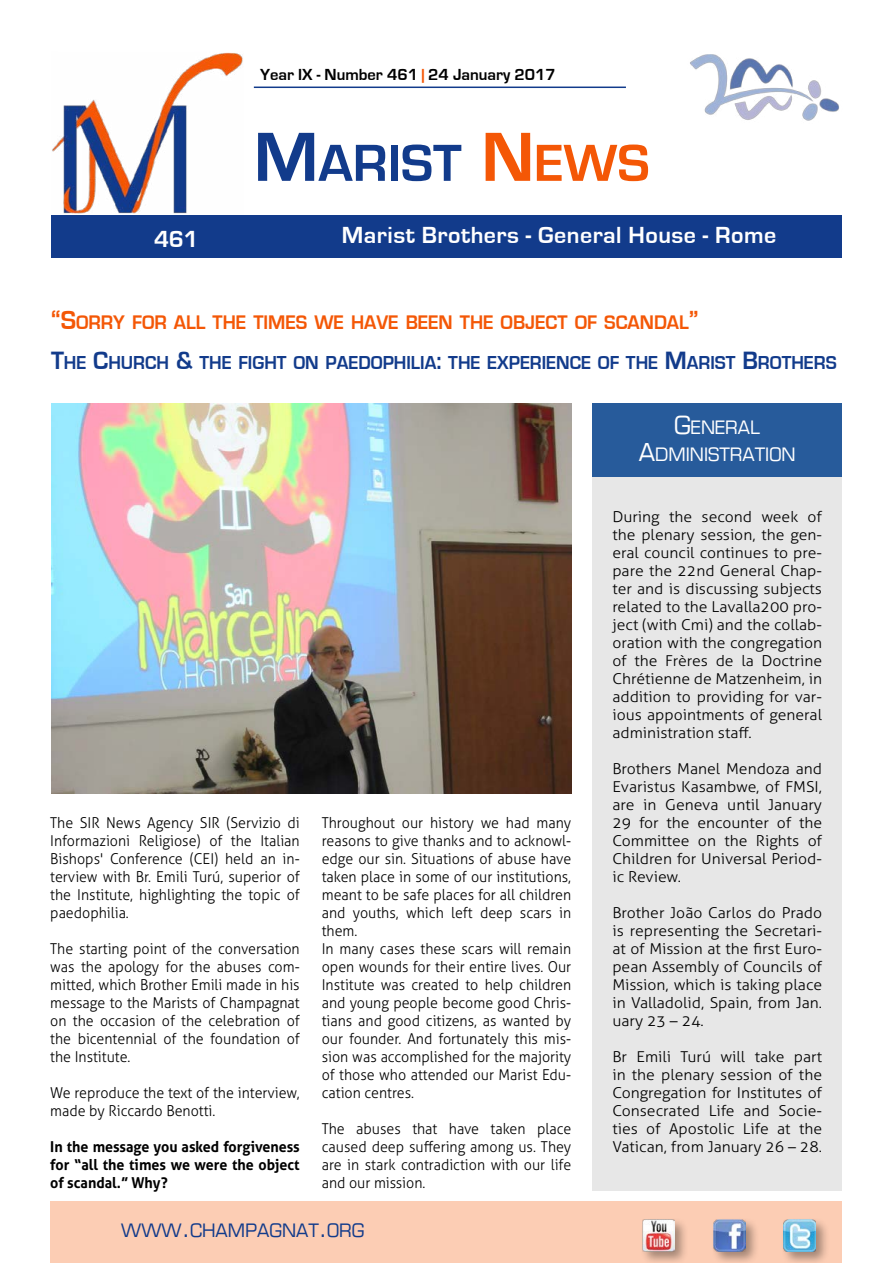
<style>
.page{position:relative;width:893px;height:1263px;background:#fff}
.page>*{position:absolute;margin:0;border:0;box-sizing:border-box;transform-origin:0 0}
.t1{font:700 54px "Eurostile";color:#123b8b}
.t2{font:700 24px "Eurostile";letter-spacing:.02em;color:#fff}
.t3{font:700 20.25px "Eurostile";color:#f45706;scale:.95 1}
.t4{font:700 19.35px "Eurostile";color:#123b8b;scale:.95 1}
.t5{font:18px/27px "Eurostile";color:#fff;text-align:center}
.t6{font:18px "Eurostile";color:#123b8b}
.t7{font:700 16.5px "Eurostile";color:#000}
.t8{font:300 15px/18px "Aller";color:#000;text-align:justify;scale:.95 1}
.t9{font:300 15px/18px "Aller";color:#000;text-align:justify;scale:1.05 1}
.t10{font:700 15px/18px "Aller";color:#000;text-align:justify;scale:.95 1}
.s1{color:#f45706}
.s2{font-size:72px}
.s3{font-size:72px;color:#f45706}
.s4{font-size:27px}
.s5{font-size:25.8px}
.s6{font-size:24px}
</style>
<div class="page">
<div style="left:51px;top:215px;width:791px;height:43px;background:#123b8b"></div>
<div style="left:50px;top:1201px;width:792px;height:62px;background:#fccdb4"></div>
<div style="left:710px;top:1216px;width:49px;height:47px;background:#000;opacity:.35"></div>
<img style="left:713px;top:1219px;width:32px;height:32px">
<div style="left:781px;top:1216px;width:49px;height:47px;background:#000;opacity:.35"></div>
<img style="left:784px;top:1219px;width:32px;height:32px">
<hr style="left:254px;top:87px;width:372px;height:1px;background:#123b8b">
<div style="left:640px;top:1216px;width:48px;height:47px;background:#000;opacity:.35"></div>
<img style="left:642px;top:1219px;width:33px;height:32px">
<img style="left:52px;top:52px;width:191px;height:162px">
<img style="left:690px;top:54px;width:149px;height:67px">
<div style="left:592px;top:404px;width:250px;height:787px;background:#e7e7e7"></div>
<div style="left:592px;top:404px;width:250px;height:73px;background:#275b9b"></div>
<img style="left:51px;top:404px;width:520px;height:390px">
<p class="t7" style="left:260px;top:66px;width:297px">Year IX - Number 461 <span class="s1">|</span> 24 January 2017</p>
<h1 class="t1" style="left:254px;top:134px;width:397px"><span class="s2">M</span>ARIST <span class="s3">N</span><span class="s1">EWS</span></h1>
<h2 class="t2" style="left:154px;top:226px;width:46px">461</h2>
<h2 class="t2" style="left:342px;top:222px;width:436px">Marist Brothers - General House - Rome</h2>
<h3 class="t3" style="left:51px;top:311px;width:683px"><span class="s4">“S</span>ORRY FOR ALL THE TIMES WE HAVE BEEN THE OBJECT OF SCANDAL<span class="s4">”</span></h3>
<p class="t4" style="left:51px;top:352px;width:829px"><span class="s5">T</span>HE <span class="s5">C</span>HURCH <span class="s5">&amp;</span> THE FIGHT ON PAEDOPHILIA<span class="s5">:</span> THE EXPERIENCE OF THE <span class="s5">M</span>ARIST <span class="s5">B</span>ROTHERS</p>
<p class="t8" style="left:50px;top:814px;width:264px">The SIR News Agency SIR (Servizio di Informazioni Religiose) of the Italian Bishops' Conference (CEI) held an in&shy;terview with Br. Emili Turú, superior of the Institute, highlighting the topic of paedophilia.</p>
<p class="t8" style="left:50px;top:940px;width:264px">The starting point of the conversation was the apology for the abuses com&shy;mitted, which Brother Emili made in his message to the Marists of Champagnat on the occasion of the celebration of the bicentennial of the foundation of the Institute.</p>
<p class="t8" style="left:50px;top:1084px;width:264px">We reproduce the text of the interview, made by Riccardo Benotti.</p>
<p class="t10" style="left:50px;top:1138px;width:264px">In the message you asked forgiveness for “all the times we were the object of scandal.” Why?</p>
<p class="t8" style="left:322px;top:814px;width:264px;text-align:left">Throughout our history we had many reasons to give thanks and to acknowl&shy;edge our sin. Situations of abuse have taken place in some of our institutions, meant to be safe places for all children and youths, which left deep scars in them.<br>In many cases these scars will remain open wounds for their entire lives. Our Institute was created to help children and young people become good Chris&shy;tians and good citizens, as wanted by our founder. And fortunately this mis&shy;sion was accomplished for the majority of those who attended our Marist Edu&shy;cation centres.</p>
<p class="t8" style="left:322px;top:1120px;width:264px">The abuses that have taken place caused deep suffering among us. They are in stark contradiction with our life and our mission.</p>
<p class="t6" style="left:121px;top:1219px;width:245px">WWW<span class="s6">.</span>CHAMPAGNAT<span class="s6">.</span>ORG</p>
<p class="t5" style="left:639px;top:414px;width:158px"><span class="s6">G</span>ENERAL<br><span class="s6">A</span>DMINISTRATION</p>
<p class="t9" style="left:612px;top:508px;width:201px">During the second week of the plenary session, the gen&shy;eral council continues to pre&shy;pare the 22nd General Chap&shy;ter and is discussing subjects related to the Lavalla200 pro&shy;ject (with Cmi) and the collab&shy;oration with the congregation of the Frères de la Doctrine Chrétienne de Matzenheim, in addition to providing for var&shy;ious appointments of general administration staff.</p>
<p class="t9" style="left:612px;top:760px;width:201px">Brothers Manel Mendoza and Evaristus Kasambwe, of FMSI, are in Geneva until January 29 for the encounter of the Committee on the Rights of Children for Universal Period&shy;ic Review.</p>
<p class="t9" style="left:612px;top:904px;width:201px">Brother João Carlos do Prado is representing the Secretari&shy;at of Mission at the first Euro&shy;pean Assembly of Councils of Mission, which is taking place in Valladolid, Spain, from Jan. uary 23 – 24.</p>
<p class="t9" style="left:612px;top:1048px;width:201px">Br Emili Turú will take part in the plenary session of the Congregation for Institutes of Consecrated Life and Socie&shy;ties of Apostolic Life at the Vatican, from January 26 – 28.</p>
</div>
